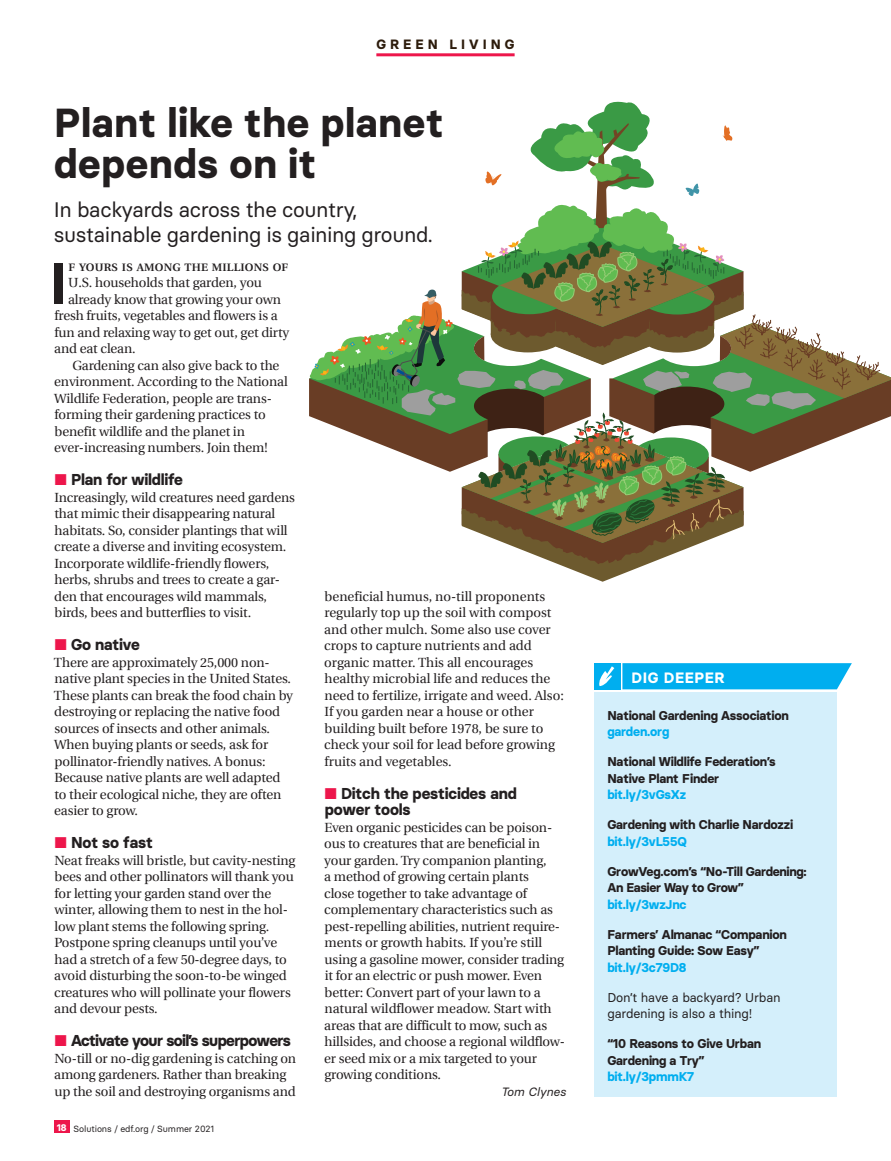
<style>
.page{position:relative;width:891px;height:1161px;background:#fff}
.page>*{position:absolute;margin:0;border:0;box-sizing:border-box;transform-origin:0 0}
.t1{font:600 58.35px "Basier Circle";color:#231f20;scale:1.05 1}
.t2{font:700 40.5px/40.5px "Basier Circle";letter-spacing:.02em;color:#231f20}
.t3{font:21px/24.8px "Basier Circle";letter-spacing:-.02em;color:#231f20}
.t4{font:700 15.75px/16.5px "Basier Circle";letter-spacing:-.01em;color:#231f20}
.t5{font:700 15.75px "Basier Circle";letter-spacing:-.04em;color:#231f20}
.t6{font:700 15px "Basier Circle";letter-spacing:.04em;color:#fff}
.t7{font:700 13.5px "Basier Circle";letter-spacing:.3em;color:#2d1c0c}
.t8{font:13.35px/16.5px "Utopia";letter-spacing:-.01em;color:#231f20}
.t9{font:700 12.75px/16.5px "Basier Circle";letter-spacing:-.015em;color:#231f20}
.t10{font:700 12.75px "Basier Circle";letter-spacing:-.015em;color:#00aeef}
.t11{font:12.75px/16.5px "Basier Circle";letter-spacing:-.015em;color:#231f20}
.t12{font:italic 12px "Basier Circle";color:#231f20}
.t13{font:600 10.8px "Utopia";letter-spacing:.015em;color:#231f20;scale:1.05 1}
.t14{font:9px "Basier Circle";letter-spacing:-.01em;color:#231f20}
.s1{color:#ed164b}
.s2{font-weight:700;font-size:9.6px;color:#fff}
</style>
<div class="page">
<hr style="left:376px;top:53px;width:139px;height:3px;background:#ed164b">
<div style="left:594px;top:692px;width:243px;height:405px;background:#d4effb"></div>
<svg style="left:309px;top:101px;width:582px;height:481px"></svg>
<div style="left:594px;top:663px;width:26px;height:26px;background:#00aeef"></div>
<svg style="left:622px;top:663px;width:230px;height:26px;background:#0ab1ef"></svg>
<svg style="left:599px;top:666px;width:15px;height:20px"></svg>
<div style="left:54px;top:1120px;width:15px;height:13px;background:#ed164b"></div>
<p class="t7" style="left:376px;top:36px;width:140px">GREEN LIVING</p>
<h2 class="t2" style="left:54px;top:102px;width:391px">Plant like the planet depends on it</h2>
<h3 class="t3" style="left:54px;top:197px;width:381px">In backyards across the country, sustainable gardening is gaining ground.</h3>
<h1 class="t1" style="left:49px;top:247px;width:19px">I</h1>
<p class="t13" style="left:69px;top:261px;width:211px">F YOURS IS AMONG THE MILLIONS OF</p>
<p class="t8" style="left:68px;top:275px;width:195px">U.S. households that garden, you</p>
<p class="t8" style="left:68px;top:291px;width:214px">already know that growing your own</p>
<p class="t8" style="left:55px;top:308px;width:225px">fresh fruits, vegetables and flowers is a</p>
<p class="t8" style="left:55px;top:324px;width:236px">fun and relaxing way to get out, get dirty</p>
<p class="t8" style="left:54px;top:341px;width:83px">and eat clean.</p>
<p class="t8" style="left:72px;top:357px;width:208px">Gardening can also give back to the</p>
<p class="t8" style="left:54px;top:374px;width:235px">environment. According to the National</p>
<p class="t8" style="left:54px;top:390px;width:219px">Wildlife Federation, people are trans-</p>
<p class="t8" style="left:55px;top:407px;width:213px">forming their gardening practices to</p>
<p class="t8" style="left:55px;top:423px;width:192px">benefit wildlife and the planet in</p>
<p class="t8" style="left:54px;top:440px;width:215px">ever-increasing numbers. Join them!</p>
<p class="t4" style="left:55px;top:471px;width:130px"><span class="s1">■</span> Plan for wildlife</p>
<p class="t8" style="left:54px;top:489px;width:242px">Increasingly, wild creatures need gardens that mimic their disappearing natural habitats. So, consider plantings that will create a diverse and inviting ecosystem.<br>Incorporate wildlife-friendly flowers, herbs, shrubs and trees to create a gar&shy;den that encourages wild mammals, birds, bees and butterflies to visit.</p>
<p class="t4" style="left:55px;top:636px;width:86px"><span class="s1">■</span> Go native</p>
<p class="t8" style="left:54px;top:654px;width:240px">There are approximately 25,000 non&shy;native plant species in the United States.<br>These plants can break the food chain by destroying or replacing the native food sources of insects and other animals.<br>When buying plants or seeds, ask for pollinator-friendly natives. A bonus:<br>Because native plants are well adapted to their ecological niche, they are often easier to grow.</p>
<p class="t4" style="left:55px;top:834px;width:99px"><span class="s1">■</span> Not so fast</p>
<p class="t8" style="left:54px;top:852px;width:243px">Neat freaks will bristle, but cavity-nesting bees and other pollinators will thank you for letting your garden stand over the winter, allowing them to nest in the hol&shy;low plant stems the following spring.<br>Postpone spring cleanups until you’ve had a stretch of a few 50-degree days, to avoid disturbing the soon-to-be winged creatures who will pollinate your flowers and devour pests.</p>
<p class="t5" style="left:55px;top:1031px;width:238px"><span class="s1">■</span> Activate your soil’s superpowers</p>
<p class="t8" style="left:54px;top:1050px;width:243px">No-till or no-dig gardening is catching on among gardeners. Rather than breaking up the soil and destroying organisms and</p>
<p class="t14" style="left:57px;top:1123px;width:159px"><span class="s2">18</span> Solutions / edf.org / Summer 2021</p>
<p class="t8" style="left:324px;top:588px;width:241px">beneficial humus, no-till proponents regularly top up the soil with compost and other mulch. Some also use cover crops to capture nutrients and add organic matter. This all encourages healthy microbial life and reduces the need to fertilize, irrigate and weed. Also:<br>If you garden near a house or other building built before 1978, be sure to check your soil for lead before growing fruits and vegetables.</p>
<p class="t4" style="left:325px;top:785px;width:193px"><span class="s1">■</span> Ditch the pesticides and power tools</p>
<p class="t8" style="left:324px;top:819px;width:242px">Even organic pesticides can be poison&shy;ous to creatures that are beneficial in your garden. Try companion planting,<br>a method of growing certain plants<br>close together to take advantage of complementary characteristics such as pest-repelling abilities, nutrient require&shy;ments or growth habits. If you’re still using a gasoline mower, consider trading it for an electric or push mower. Even better: Convert part of your lawn to a natural wildflower meadow. Start with areas that are difficult to mow, such as hillsides, and choose a regional wildflow&shy;er seed mix or a mix targeted to your growing conditions.</p>
<p class="t12" style="left:501px;top:1084px;width:66px">Tom Clynes</p>
<p class="t6" style="left:632px;top:669px;width:95px">DIG DEEPER</p>
<p class="t9" style="left:607px;top:707px;width:183px">National Gardening Association</p>
<p class="t10" style="left:607px;top:724px;width:64px">garden.org</p>
<p class="t9" style="left:607px;top:753px;width:170px">National Wildlife Federation’s<br>Native Plant Finder</p>
<p class="t10" style="left:607px;top:787px;width:80px">bit.ly/3vGsXz</p>
<p class="t9" style="left:607px;top:816px;width:187px">Gardening with Charlie Nardozzi</p>
<p class="t10" style="left:607px;top:833px;width:81px">bit.ly/3vL55Q</p>
<p class="t9" style="left:607px;top:863px;width:201px">GrowVeg.com’s “No-Till Gardening:<br>An Easier Way to Grow”</p>
<p class="t10" style="left:607px;top:896px;width:81px">bit.ly/3wzJnc</p>
<p class="t9" style="left:607px;top:926px;width:181px">Farmers’ Almanac “Companion<br>Planting Guide: Sow Easy”</p>
<p class="t10" style="left:607px;top:959px;width:81px">bit.ly/3c79D8</p>
<p class="t11" style="left:607px;top:989px;width:175px">Don’t have a backyard? Urban gardening is also a thing!</p>
<p class="t9" style="left:607px;top:1035px;width:155px">“10 Reasons to Give Urban<br>Gardening a Try”</p>
<p class="t10" style="left:607px;top:1069px;width:88px">bit.ly/3pmmK7</p>
</div>
